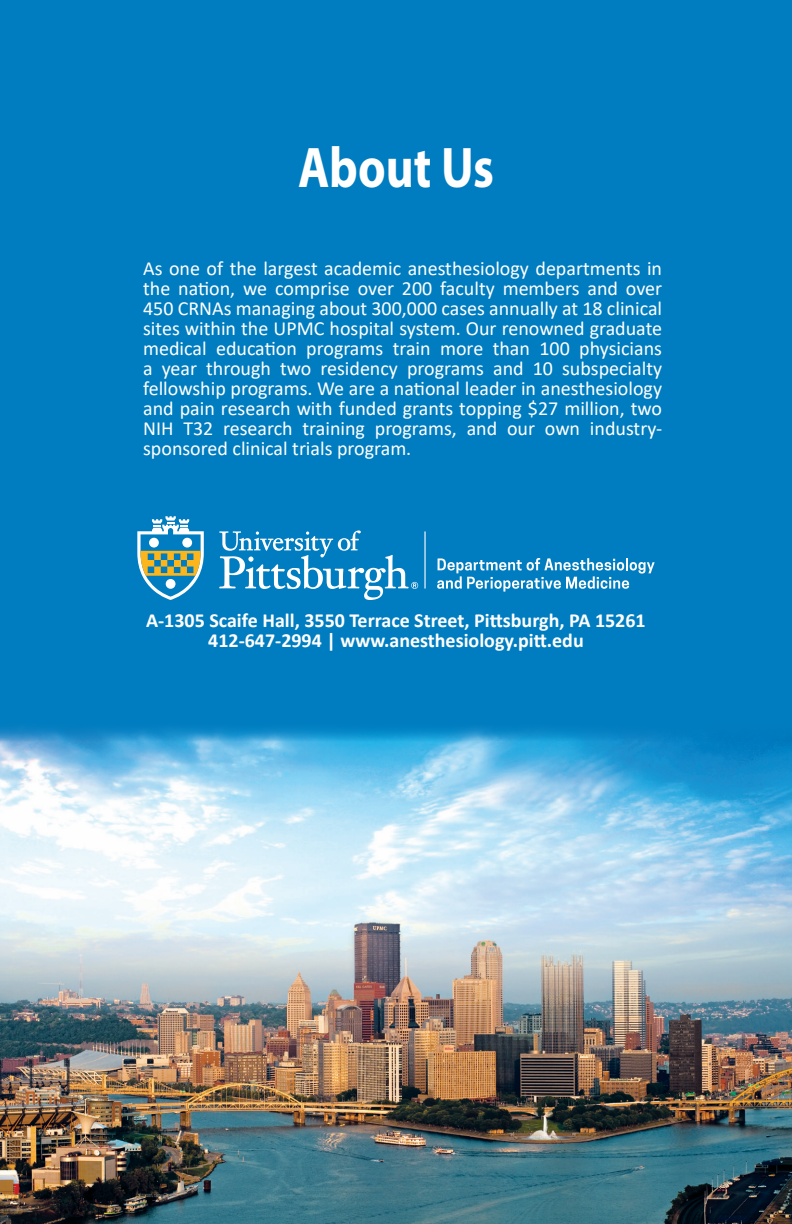
<style>
.page{position:relative;width:792px;height:1224px;background:#fff}
.page>*{position:absolute;margin:0;border:0;box-sizing:border-box;transform-origin:0 0}
.t1{font:700 57.6px "Myriad Pro";color:#fff;scale:.83 1}
.t2{font:20px/20px "Calibri";color:#fff;text-align:justify}
.t3{font:700 20px "Calibri";color:#fff}
</style>
<div class="page">
<div style="left:0;top:0;width:792px;height:846px;background:#007dc0"></div>
<svg style="left:437px;top:558px;width:218px;height:34px"></svg>
<hr style="left:424px;top:531px;width:2px;height:58px;background:#fff">
<svg style="left:137px;top:516px;width:67px;height:84px"></svg>
<div style="left:174px;top:560px;width:6px;height:7px;background:#fcb61c"></div>
<div style="left:166px;top:579px;width:10px;height:10px;background:#fff;border-radius:50%"></div>
<div style="left:149px;top:538px;width:10px;height:10px;background:#fff;border-radius:50%"></div>
<div style="left:182px;top:538px;width:10px;height:10px;background:#fff;border-radius:50%"></div>
<svg style="left:219px;top:530px;width:199px;height:70px"></svg>
<img style="left:0;top:727px;width:792px;height:497px">
<p class="t1" style="left:298px;top:130px;width:238px">About Us</p>
<p class="t2" style="left:143px;top:258px;width:521px">As one of the largest academic anesthesiology departments in the nation, we comprise over 200 faculty members and over 450 CRNAs managing about 300,000 cases annually at 18 clinical sites within the UPMC hospital system. Our renowned graduate medical education programs train more than 100 physicians a year through two residency programs and 10 subspecialty fellowship programs. We are a national leader in anesthesiology and pain research with funded grants topping $27 million, two NIH T32 research training programs, and our own industry&shy;sponsored clinical trials program.</p>
<p class="t3" style="left:146px;top:606px;width:501px">A-1305 Scaife Hall, 3550 Terrace Street, Pittsburgh, PA 15261</p>
<p class="t3" style="left:208px;top:626px;width:377px">412-647-2994 | www.anesthesiology.pitt.edu</p>
</div>
